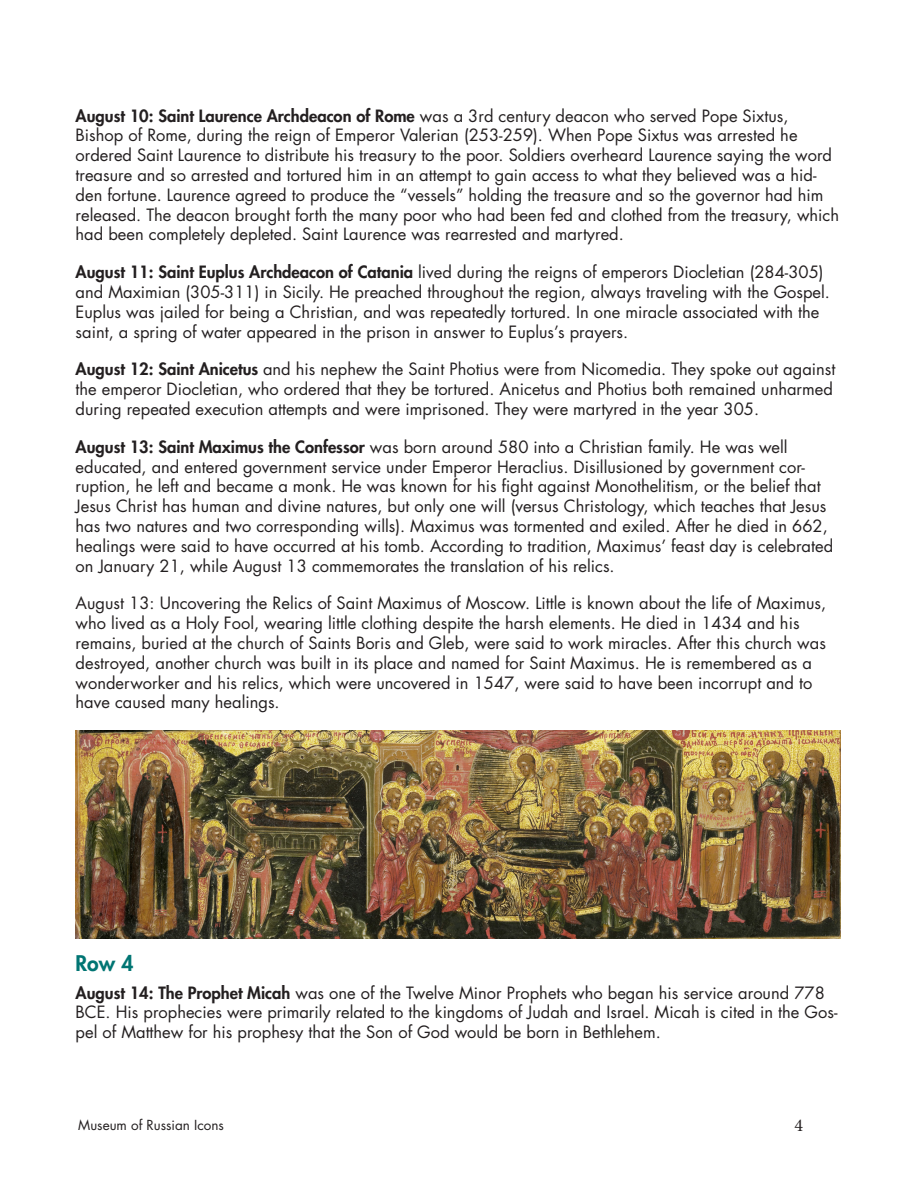
<style>
.page{position:relative;width:918px;height:1188px;background:#fff}
.page>*{position:absolute;margin:0;border:0;box-sizing:border-box;transform-origin:0 0}
.Side{font:800 21px "Futura Std";color:#007573}
.t1{font:18px "Minion Pro";color:#231f20}
.text{font:16.5px/19.8px "Futura Std";color:#231f20}
.t2{font:13.5px "Futura Std";color:#231f20}
.s1{font-weight:800}
</style>
<div class="page">
<img style="left:76px;top:731px;width:765px;height:208px">
<p class="text" style="left:76px;top:106px;width:765px"><span class="s1">August 10: Saint Laurence Archdeacon of Rome</span> was a 3rd century deacon who served Pope Sixtus, Bishop of Rome, during the reign of Emperor Valerian (253-259). When Pope Sixtus was arrested he ordered Saint Laurence to distribute his treasury to the poor. Soldiers overheard Laurence saying the word treasure and so arrested and tortured him in an attempt to gain access to what they believed was a hid&shy;den fortune. Laurence agreed to produce the “vessels” holding the treasure and so the governor had him released. The deacon brought forth the many poor who had been fed and clothed from the treasury, which had been completely depleted. Saint Laurence was rearrested and martyred.</p>
<p class="text" style="left:76px;top:262px;width:756px"><span class="s1">August 11: Saint Euplus Archdeacon of Catania</span> lived during the reigns of emperors Diocletian (284-305) and Maximian (305-311) in Sicily. He preached throughout the region, always traveling with the Gospel.<br>Euplus was jailed for being a Christian, and was repeatedly tortured. In one miracle associated with the saint, a spring of water appeared in the prison in answer to Euplus’s prayers.</p>
<p class="text" style="left:76px;top:360px;width:761px"><span class="s1">August 12: Saint Anicetus</span> and his nephew the Saint Photius were from Nicomedia. They spoke out against the emperor Diocletian, who ordered that they be tortured. Anicetus and Photius both remained unharmed during repeated execution attempts and were imprisoned. They were martyred in the year 305.</p>
<p class="text" style="left:76px;top:437px;width:759px"><span class="s1">August 13: Saint Maximus the Confessor</span> was born around 580 into a Christian family. He was well educated, and entered government service under Emperor Heraclius. Disillusioned by government cor&shy;ruption, he left and became a monk. He was known for his fight against Monothelitism, or the belief that Jesus Christ has human and divine natures, but only one will (versus Christology, which teaches that Jesus has two natures and two corresponding wills). Maximus was tormented and exiled. After he died in 662, healings were said to have occurred at his tomb. According to tradition, Maximus’ feast day is celebrated on January 21, while August 13 commemorates the translation of his relics.</p>
<p class="text" style="left:76px;top:594px;width:752px">August 13: Uncovering the Relics of Saint Maximus of Moscow. Little is known about the life of Maximus, who lived as a Holy Fool, wearing little clothing despite the harsh elements. He died in 1434 and his remains, buried at the church of Saints Boris and Gleb, were said to work miracles. After this church was destroyed, another church was built in its place and named for Saint Maximus. He is remembered as a wonderworker and his relics, which were uncovered in 1547, were said to have been incorrupt and to have caused many healings.</p>
<p class="Side" style="left:76px;top:950px;width:59px">Row 4</p>
<p class="text" style="left:76px;top:983px;width:763px"><span class="s1">August 14: The Prophet Micah</span> was one of the Twelve Minor Prophets who began his service around 778<br>BCE. His prophecies were primarily related to the kingdoms of Judah and Israel. Micah is cited in the Gos&shy;pel of Matthew for his prophesy that the Son of God would be born in Bethlehem.</p>
<p class="t2" style="left:78px;top:1116px;width:147px">Museum of Russian Icons</p>
<p class="t1" style="left:794px;top:1114px;width:10px">4</p>
</div>
